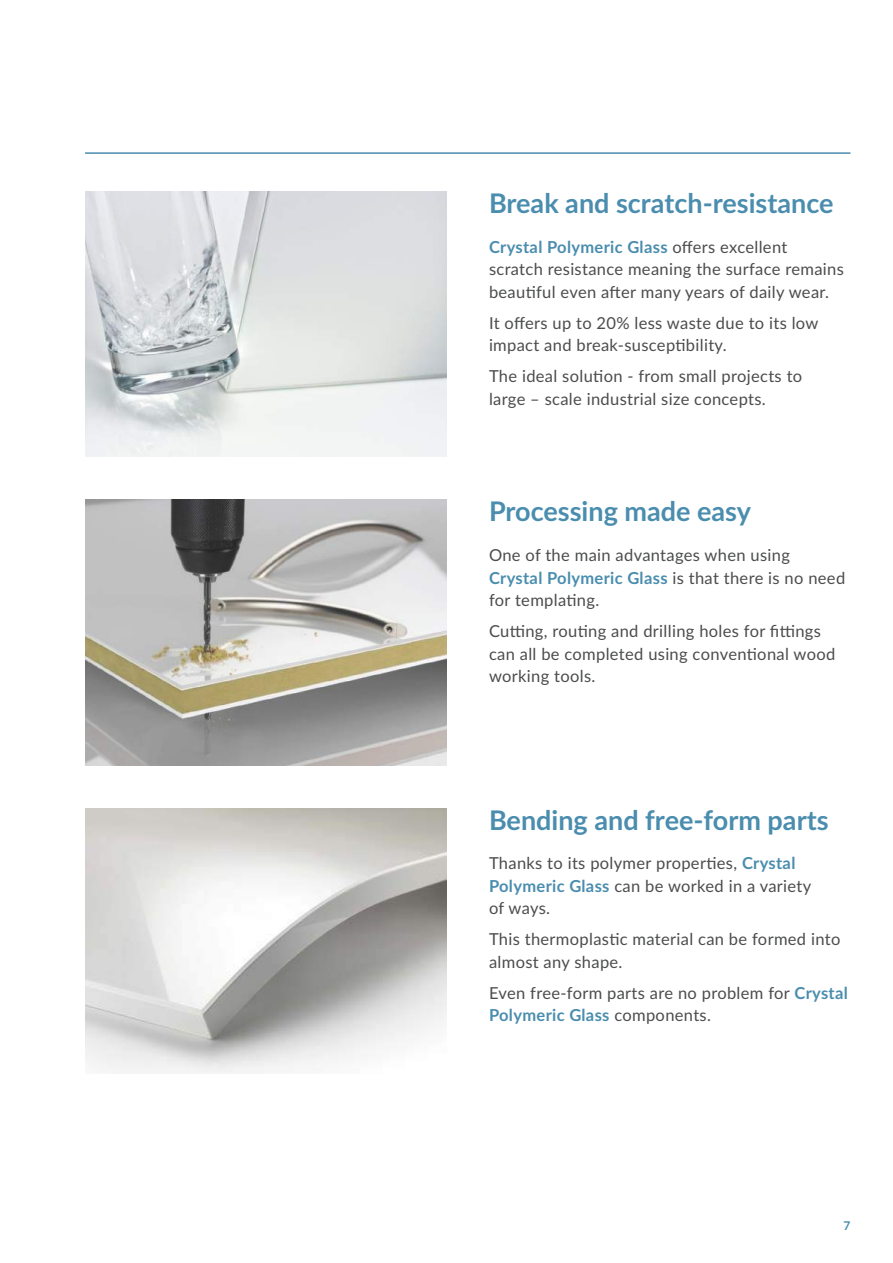
<style>
.page{position:relative;width:893px;height:1263px;background:#fff}
.page>*{position:absolute;margin:0;border:0;box-sizing:border-box;transform-origin:0 0}
.t1{font:700 27px "Lato";color:#4a8dae}
.t2{font:16.5px/22.5px "Lato";letter-spacing:.02em;color:#4b4c4d}
.t3{font:700 12px "Lato";color:#4a8dae}
.s1{font-weight:700;color:#4a8dae}
</style>
<div class="page">
<hr style="left:85px;top:152px;width:765px;height:2px;background:#4a8dae">
<img style="left:85px;top:191px;width:361px;height:266px">
<img style="left:85px;top:500px;width:361px;height:266px">
<img style="left:85px;top:808px;width:361px;height:266px">
<h1 class="t1" style="left:489px;top:183px;width:346px">Break and scratch-resistance</h1>
<p class="t2" style="left:489px;top:235px;width:356px"><span class="s1">Crystal Polymeric Glass</span> offers excellent scratch resistance meaning the surface remains beautiful even after many years of daily wear.</p>
<p class="t2" style="left:489px;top:311px;width:331px">It offers up to 20% less waste due to its low impact and break-susceptibility.</p>
<p class="t2" style="left:489px;top:364px;width:315px">The ideal solution - from small projects to large – scale industrial size concepts.</p>
<h1 class="t1" style="left:489px;top:492px;width:264px">Processing made easy</h1>
<p class="t2" style="left:489px;top:543px;width:358px">One of the main advantages when using<br><span class="s1">Crystal Polymeric Glass</span> is that there is no need for templating.</p>
<p class="t2" style="left:489px;top:619px;width:287px">Cutting, routing and drilling holes for fitti</p>
<p class="t2" style="left:489px;top:619px;width:348px;text-indent:306px">ngs can all be completed using conventional wood working tools.</p>
<h1 class="t1" style="left:489px;top:800px;width:341px">Bending and free-form parts</h1>
<p class="t2" style="left:489px;top:851px;width:324px">Thanks to its polymer properties, <span class="s1">Crystal<br>Polymeric Glass</span> can be worked in a variety of ways.</p>
<p class="t2" style="left:489px;top:927px;width:353px">This thermoplastic material can be formed into almost any shape.</p>
<p class="t2" style="left:489px;top:981px;width:360px">Even free-form parts are no problem for <span class="s1">Crystal<br>Polymeric Glass</span> components.</p>
<p class="t3" style="left:843px;top:1217px;width:8px">7</p>
</div>
